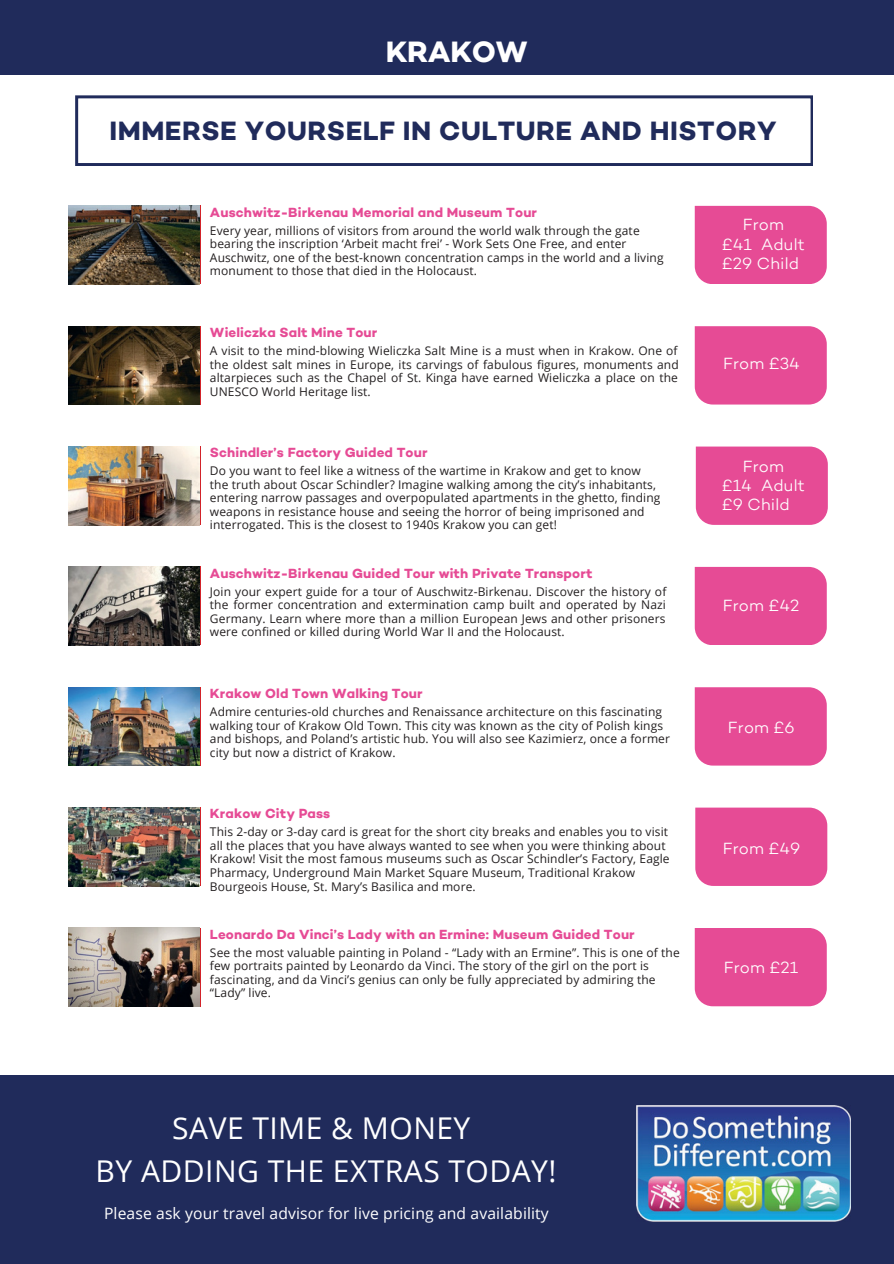
<style>
.page{position:relative;width:894px;height:1264px;background:#fff}
.page>*{position:absolute;margin:0;border:0;box-sizing:border-box;transform-origin:0 0}
.t1{font:30px/42.8px "Open Sans";letter-spacing:.015em;color:#fff;text-align:center}
.t2{font:700 30px "Campton";letter-spacing:-.015em;color:#fff}
.t3{font:700 27px "Campton";letter-spacing:.02em;color:#202b5b}
.t4{font:300 16.5px/19.2px "Campton";letter-spacing:.01em;color:#fff;text-align:center}
.t5{font:15.6px "Open Sans";letter-spacing:.01em;color:#fff}
.t6{font:700 13.5px "Campton";letter-spacing:.01em;color:#e64b95}
.t7{font:12px/13.5px "Open Sans";letter-spacing:.01em;color:#231f20}
</style>
<div class="page">
<div style="left:0;top:0;width:893px;height:74px;background:#202b5b"></div>
<div style="left:0;top:1075px;width:893px;height:188px;background:#202b5b"></div>
<svg style="left:75px;top:95px;width:737px;height:71px"></svg>
<img style="left:636px;top:1105px;width:214px;height:116px">
<div style="left:694px;top:206px;width:132px;height:78px;background:#e64b95"></div>
<div style="left:694px;top:326px;width:132px;height:78px;background:#e64b95"></div>
<div style="left:694px;top:567px;width:132px;height:78px;background:#e64b95"></div>
<div style="left:694px;top:687px;width:132px;height:78px;background:#e64b95"></div>
<div style="left:694px;top:928px;width:132px;height:78px;background:#e64b95"></div>
<div style="left:695px;top:807px;width:132px;height:78px;background:#e64b95"></div>
<div style="left:695px;top:446px;width:132px;height:78px;background:#e64b95"></div>
<img style="left:68px;top:927px;width:132px;height:79px">
<img style="left:68px;top:807px;width:132px;height:79px">
<img style="left:68px;top:687px;width:132px;height:78px">
<img style="left:68px;top:567px;width:132px;height:78px">
<img style="left:68px;top:446px;width:132px;height:79px">
<img style="left:68px;top:326px;width:132px;height:78px">
<img style="left:68px;top:206px;width:132px;height:78px">
<h1 class="t2" style="left:386px;top:33px;width:144px">KRAKOW</h1>
<h2 class="t3" style="left:109px;top:115px;width:668px">IMMERSE YOURSELF IN CULTURE AND HISTORY</h2>
<p class="t6" style="left:210px;top:204px;width:328px">Auschwitz-Birkenau Memorial and Museum Tour</p>
<p class="t7" style="left:210px;top:223px;width:455px">Every year, millions of visitors from around the world walk through the gate bearing the inscription ‘Arbeit macht frei’ - Work Sets One Free, and enter Auschwitz, one of the best-known concentration camps in the world and a living monument to those that died in the Holocaust.</p>
<p class="t6" style="left:210px;top:324px;width:169px">Wieliczka Salt Mine Tour</p>
<p class="t7" style="left:210px;top:343px;width:470px;text-align:justify">A visit to the mind-blowing Wieliczka Salt Mine is a must when in Krakow. One of the oldest salt mines in Europe, its carvings of fabulous figures, monuments and altarpieces such as the Chapel of St. Kinga have earned Wieliczka a place on the UNESCO World Heritage list.</p>
<p class="t6" style="left:210px;top:444px;width:219px">Schindler’s Factory Guided Tour</p>
<p class="t7" style="left:210px;top:464px;width:452px">Do you want to feel like a witness of the wartime in Krakow and get to know the truth about Oscar Schindler? Imagine walking among the city’s inhabitants, entering narrow passages and overpopulated apartments in the ghetto, finding weapons in resistance house and seeing the horror of being imprisoned and interrogated. This is the closest to 1940s Krakow you can get!</p>
<p class="t6" style="left:210px;top:565px;width:384px">Auschwitz-Birkenau Guided Tour with Private Transport</p>
<p class="t7" style="left:210px;top:584px;width:458px;text-align:justify">Join your expert guide for a tour of Auschwitz-Birkenau. Discover the history of the former concentration and extermination camp built and operated by Nazi Germany. Learn where more than a million European Jews and other prisoners were confined or killed during World War II and the Holocaust.</p>
<p class="t6" style="left:210px;top:685px;width:214px">Krakow Old Town Walking Tour</p>
<p class="t7" style="left:210px;top:704px;width:461px">Admire centuries-old churches and Renaissance architecture on this fascinating walking tour of Krakow Old Town. This city was known as the city of Polish kings and bishops, and Poland’s artistic hub. You will also see Kazimierz, once a former city but now a district of Krakow.</p>
<p class="t6" style="left:210px;top:805px;width:122px">Krakow City Pass</p>
<p class="t7" style="left:210px;top:825px;width:461px">This 2-day or 3-day card is great for the short city breaks and enables you to visit all the places that you have always wanted to see when you were thinking about Krakow! Visit the most famous museums such as Oscar Schindler’s Factory, Eagle Pharmacy, Underground Main Market Square Museum, Traditional Krakow Bourgeois House, St. Mary’s Basilica and more.</p>
<p class="t6" style="left:210px;top:925px;width:426px">Leonardo Da Vinci’s Lady with an Ermine: Museum Guided Tour</p>
<p class="t7" style="left:210px;top:945px;width:471px">See the most valuable painting in Poland - “Lady with an Ermine”. This is one of the few portraits painted by Leonardo da Vinci. The story of the girl on the port is fascinating, and da Vinci’s genius can only be fully appreciated by admiring the “Lady” live.</p>
<h3 class="t4" style="left:722px;top:215px;width:84px">From<br>£41 Adult £29 Child</h3>
<h3 class="t4" style="left:723px;top:353px;width:78px">From £34</h3>
<h3 class="t4" style="left:722px;top:456px;width:84px;text-align:left;text-indent:21px">From £14 Adult £9 Child</h3>
<h3 class="t4" style="left:722px;top:595px;width:78px">From £42</h3>
<h3 class="t4" style="left:727px;top:717px;width:68px">From £6</h3>
<h3 class="t4" style="left:722px;top:838px;width:79px">From £49</h3>
<h3 class="t4" style="left:723px;top:957px;width:76px">From £21</h3>
<h1 class="t1" style="left:96px;top:1105px;width:462px">SAVE TIME &amp; MONEY<br>BY ADDING THE EXTRAS TODAY!</h1>
<h3 class="t5" style="left:104px;top:1202px;width:446px">Please ask your travel advisor for live pricing and availability</h3>
</div>
